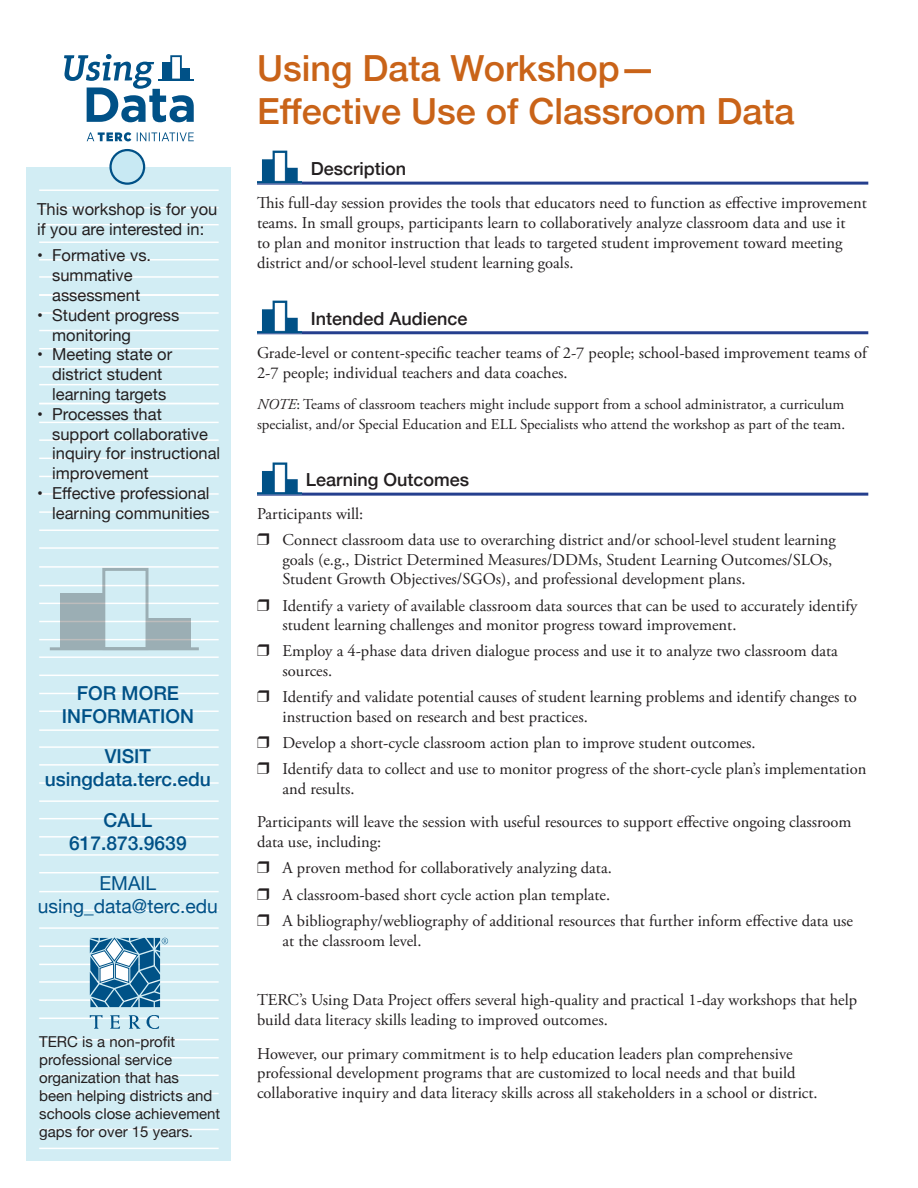
<style>
.page{position:relative;width:918px;height:1188px;background:#fff}
.page>*{position:absolute;margin:0;border:0;box-sizing:border-box;transform-origin:0 0}
.Head_1{font:500 36px/43.2px "Helvetica Neue";color:#c96318}
.Tasks{font:500 19.2px/23.1px "Helvetica Neue";color:#005187;text-align:center}
.Tasks-2{font:19.2px/23.1px "Helvetica Neue";color:#005187;text-align:center}
.Head_line{font:500 18px "Helvetica Neue";color:#231f20}
.body_text{font:16.5px/19.8px "Adobe Garamond Pro";color:#231f20}
.Head_1-2{font:16.5px/19.8px "Adobe Garamond Pro";color:#231f20}
.sidebar_text{font:16.5px/19.8px "Helvetica Neue";color:#231f20}
.body_text-2{font:15px/19.8px "Adobe Garamond Pro";color:#231f20}
.sidebar_text-2{font:15px/18px "Helvetica Neue";color:#231f20}
.s1{font-style:italic}
</style>
<div class="page">
<hr style="left:257px;top:182px;width:611px;height:3px;background:#253f8e">
<hr style="left:257px;top:331px;width:611px;height:3px;background:#253f8e">
<hr style="left:257px;top:493px;width:611px;height:3px;background:#253f8e">
<img style="left:257px;top:150px;width:45px;height:35px">
<img style="left:257px;top:300px;width:45px;height:35px">
<img style="left:257px;top:462px;width:45px;height:34px">
<div style="left:27px;top:168px;width:204px;height:993px;background:#d2edf4"></div>
<hr style="left:39px;top:422px;width:180px;height:1px;background:#fff">
<hr style="left:39px;top:439px;width:180px;height:2px;background:#fff">
<hr style="left:39px;top:458px;width:180px;height:1px;background:#fff">
<hr style="left:39px;top:476px;width:180px;height:1px;background:#fff">
<hr style="left:39px;top:493px;width:180px;height:2px;background:#fff">
<hr style="left:39px;top:511px;width:180px;height:2px;background:#fff">
<hr style="left:39px;top:530px;width:180px;height:1px;background:#fff">
<hr style="left:39px;top:547px;width:180px;height:2px;background:#fff">
<hr style="left:39px;top:566px;width:180px;height:2px;background:#fff">
<hr style="left:39px;top:585px;width:180px;height:1px;background:#fff">
<hr style="left:39px;top:603px;width:180px;height:1px;background:#fff">
<hr style="left:39px;top:621px;width:180px;height:1px;background:#fff">
<hr style="left:39px;top:639px;width:180px;height:1px;background:#fff">
<hr style="left:39px;top:656px;width:180px;height:2px;background:#fff">
<hr style="left:39px;top:675px;width:180px;height:1px;background:#fff">
<hr style="left:39px;top:693px;width:180px;height:1px;background:#fff">
<hr style="left:39px;top:711px;width:180px;height:1px;background:#fff">
<hr style="left:39px;top:729px;width:180px;height:2px;background:#fff">
<hr style="left:39px;top:746px;width:180px;height:2px;background:#fff">
<hr style="left:39px;top:764px;width:180px;height:2px;background:#fff">
<hr style="left:39px;top:782px;width:180px;height:2px;background:#fff">
<hr style="left:39px;top:800px;width:180px;height:2px;background:#fff">
<hr style="left:39px;top:818px;width:180px;height:1px;background:#fff">
<hr style="left:39px;top:836px;width:180px;height:2px;background:#fff">
<hr style="left:39px;top:854px;width:180px;height:2px;background:#fff">
<hr style="left:39px;top:872px;width:180px;height:1px;background:#fff">
<hr style="left:39px;top:891px;width:180px;height:1px;background:#fff">
<hr style="left:39px;top:910px;width:180px;height:1px;background:#fff">
<hr style="left:39px;top:927px;width:180px;height:2px;background:#fff">
<hr style="left:39px;top:946px;width:180px;height:1px;background:#fff">
<hr style="left:39px;top:964px;width:180px;height:1px;background:#fff">
<hr style="left:39px;top:981px;width:180px;height:2px;background:#fff">
<hr style="left:39px;top:999px;width:180px;height:2px;background:#fff">
<hr style="left:39px;top:1018px;width:180px;height:1px;background:#fff">
<hr style="left:39px;top:312px;width:180px;height:2px;background:#fff">
<hr style="left:39px;top:330px;width:180px;height:1px;background:#fff">
<hr style="left:39px;top:348px;width:180px;height:1px;background:#fff">
<hr style="left:39px;top:366px;width:180px;height:2px;background:#fff">
<hr style="left:39px;top:384px;width:180px;height:1px;background:#fff">
<hr style="left:39px;top:403px;width:180px;height:1px;background:#fff">
<hr style="left:39px;top:189px;width:180px;height:2px;background:#fff">
<hr style="left:39px;top:207px;width:180px;height:1px;background:#fff">
<hr style="left:39px;top:224px;width:180px;height:1px;background:#fff">
<hr style="left:39px;top:242px;width:180px;height:1px;background:#fff">
<hr style="left:39px;top:259px;width:180px;height:2px;background:#fff">
<hr style="left:39px;top:276px;width:180px;height:2px;background:#fff">
<hr style="left:39px;top:294px;width:180px;height:2px;background:#fff">
<hr style="left:39px;top:1039px;width:180px;height:1px;background:#fff">
<hr style="left:39px;top:1057px;width:180px;height:2px;background:#fff">
<hr style="left:39px;top:1075px;width:180px;height:1px;background:#fff">
<hr style="left:39px;top:1093px;width:180px;height:1px;background:#fff">
<hr style="left:39px;top:1111px;width:180px;height:1px;background:#fff">
<hr style="left:39px;top:1129px;width:180px;height:1px;background:#fff">
<hr style="left:39px;top:1148px;width:180px;height:1px;background:#fff">
<svg style="left:90px;top:937px;width:78px;height:70px"></svg>
<svg style="left:90px;top:1015px;width:12px;height:14px"></svg>
<svg style="left:110px;top:1015px;width:10px;height:14px"></svg>
<svg style="left:129px;top:1015px;width:11px;height:14px"></svg>
<svg style="left:147px;top:1015px;width:12px;height:14px"></svg>
<div style="left:111px;top:150px;width:33px;height:34px;background:#c8e9f3;border-radius:50%"></div>
<div style="left:109px;top:149px;width:36px;height:36px;border:2px solid #005187;border-radius:50%"></div>
<hr style="left:50px;top:647px;width:149px;height:3px;background:#231f20">
<svg style="left:60px;top:593px;width:42px;height:56px;background:#9dafb4"></svg>
<svg style="left:149px;top:619px;width:41px;height:30px"></svg>
<svg style="left:64px;top:54px;width:130px;height:68px"></svg>
<hr style="left:158px;top:79px;width:36px;height:1px;background:#005187">
<svg style="left:87px;top:132px;width:107px;height:9px"></svg>
<p class="sidebar_text" style="left:37px;top:200px;width:182px">This workshop is for you if you are interested in:</p>
<p class="sidebar_text" style="left:37px;top:247px;width:116px;text-align:center">• Formative vs. summative assessment</p>
<p class="sidebar_text" style="left:52px;top:306px;width:129px;text-indent:-15px">• Student progress monitoring</p>
<p class="sidebar_text" style="left:37px;top:346px;width:137px;text-align:center">• Meeting state or district student learning targets</p>
<p class="sidebar_text" style="left:52px;top:405px;width:170px;text-indent:-15px">• Processes that support collaborative inquiry for instructional improvement</p>
<p class="sidebar_text" style="left:37px;top:484px;width:174px;text-align:right">• Effective professional learning communities</p>
<p class="Tasks" style="left:62px;top:681px;width:134px">FOR MORE<br>INFORMATION</p>
<p class="Tasks" style="left:45px;top:744px;width:168px">VISIT usingdata.terc.edu</p>
<p class="Tasks" style="left:104px;top:808px;width:50px">CALL</p>
<p class="Tasks" style="left:69px;top:831px;width:119px">617.873.9639</p>
<p class="Tasks-2" style="left:38px;top:873px;width:181px">EMAIL using_data@terc.edu</p>
<p class="sidebar_text-2" style="left:39px;top:1034px;width:183px">TERC is a non-profit professional service organization that has<br>been helping districts and schools close achievement gaps for over 15 years.</p>
<p class="Head_1" style="left:257px;top:45px;width:539px">Using Data Workshop—<br>Effective Use of Classroom Data</p>
<p class="Head_line" style="left:311px;top:154px;width:97px">Description</p>
<p class="body_text" style="left:257px;top:194px;width:611px">This full-day session provides the tools that educators need to function as effective improvement teams. In small groups, participants learn to collaboratively analyze classroom data and use it<br>to plan and monitor instruction that leads to targeted student improvement toward meeting district and/or school-level student learning goals.</p>
<p class="Head_line" style="left:311px;top:304px;width:158px">Intended Audience</p>
<p class="body_text" style="left:257px;top:343px;width:612px">Grade-level or content-specific teacher teams of 2-7 people; school-based improvement teams of<br>2-7 people; individual teachers and data coaches.</p>
<p class="body_text-2" style="left:257px;top:395px;width:590px"><span class="s1">NOTE</span>: Teams of classroom teachers might include support from a school administrator, a curriculum specialist, and/or Special Education and ELL Specialists who attend the workshop as part of the team.</p>
<p class="Head_line" style="left:306px;top:465px;width:165px">Learning Outcomes</p>
<p class="body_text" style="left:257px;top:505px;width:108px">Participants will:</p>
<p class="body_text" style="left:283px;top:531px;width:555px;text-indent:-26px">❒ Connect classroom data use to overarching district and/or school-level student learning goals (e.g., District Determined Measures/DDMs, Student Learning Outcomes/SLOs,<br>Student Growth Objectives/SGOs), and professional development plans.</p>
<p class="body_text" style="left:283px;top:596px;width:577px;text-indent:-26px">❒ Identify a variety of available classroom data sources that can be used to accurately identify student learning challenges and monitor progress toward improvement.</p>
<p class="body_text" style="left:283px;top:642px;width:557px;text-indent:-26px">❒ Employ a 4-phase data driven dialogue process and use it to analyze two classroom data sources.</p>
<p class="body_text" style="left:283px;top:688px;width:576px;text-indent:-26px">❒ Identify and validate potential causes of student learning problems and identify changes to instruction based on research and best practices.</p>
<p class="body_text" style="left:257px;top:733px;width:500px">❒ Develop a short-cycle classroom action plan to improve student outcomes.</p>
<p class="body_text" style="left:283px;top:760px;width:586px;text-indent:-26px">❒ Identify data to collect and use to monitor progress of the short-cycle plan’s implementation and results.</p>
<p class="body_text" style="left:257px;top:813px;width:596px">Participants will leave the session with useful resources to support effective ongoing classroom data use, including:</p>
<p class="body_text" style="left:257px;top:859px;width:356px">❒ A proven method for collaboratively analyzing data.</p>
<p class="body_text" style="left:257px;top:885px;width:355px">❒ A classroom-based short cycle action plan template.</p>
<p class="body_text" style="left:283px;top:911px;width:572px;text-indent:-26px">❒ A bibliography/webliography of additional resources that further inform effective data use at the classroom level.</p>
<p class="Head_1-2" style="left:257px;top:991px;width:602px">TERC’s Using Data Project offers several high-quality and practical 1-day workshops that help build data literacy skills leading to improved outcomes.</p>
<p class="Head_1-2" style="left:257px;top:1044px;width:562px">However, our primary commitment is to help education leaders plan comprehensive professional development programs that are customized to local needs and that build collaborative inquiry and data literacy skills across all stakeholders in a school or district.</p>
</div>
